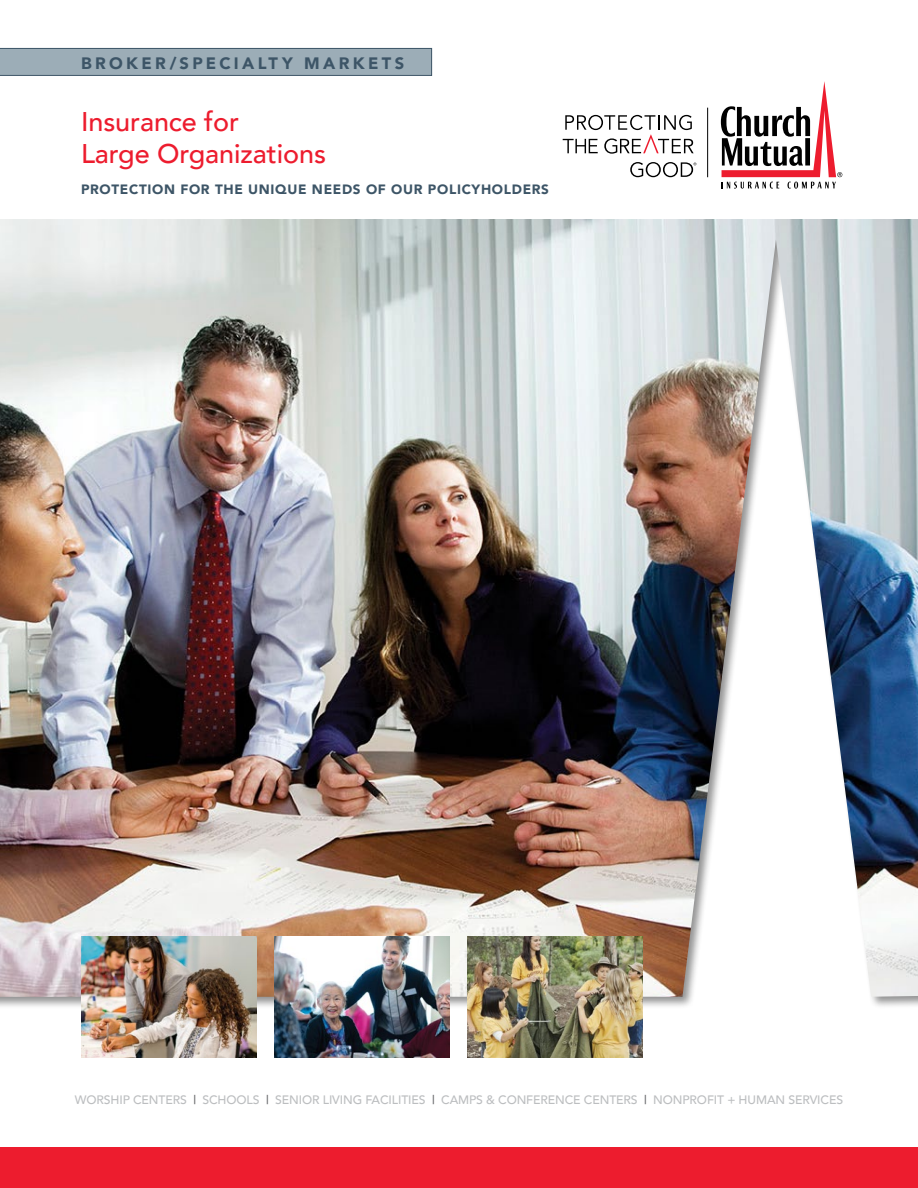
<style>
.page{position:relative;width:918px;height:1188px;background:#fff}
.page>*{position:absolute;margin:0;border:0;box-sizing:border-box;transform-origin:0 0}
.t1{font:500 27px/31.5px "Avenir";letter-spacing:-.005em;color:#ed1c2e}
.t2{font:900 16.5px "Avenir";letter-spacing:.2em;color:#3d5567}
.t3{font:900 13.5px "Avenir";letter-spacing:.05em;color:#3d5567}
.t4{font:500 12.15px "Avenir";letter-spacing:-.01em;color:#bcbec0}
.s1{color:#636466}
</style>
<div class="page">
<img style="left:0;top:219px;width:918px;height:778px">
<div style="left:0;top:1148px;width:918px;height:40px;background:#ed1c2e"></div>
<img style="left:467px;top:936px;width:176px;height:122px">
<img style="left:81px;top:936px;width:175px;height:122px">
<img style="left:274px;top:936px;width:176px;height:122px">
<svg style="left:0;top:48px;width:432px;height:28px;background:#95a7b1"></svg>
<svg style="left:721px;top:81px;width:121px;height:108px"></svg>
<hr style="left:707px;top:108px;width:1px;height:69px;background:#000">
<svg style="left:563px;top:115px;width:131px;height:39px"></svg>
<svg style="left:630px;top:162px;width:66px;height:15px"></svg>
<p class="t2" style="left:81px;top:49px;width:325px">BROKER/SPECIALTY MARKETS</p>
<p class="t1" style="left:81px;top:105px;width:247px">Insurance for<br>Large Organizations</p>
<p class="t3" style="left:81px;top:178px;width:470px">PROTECTION FOR THE UNIQUE NEEDS OF OUR POLICYHOLDERS</p>
<p class="t4" style="left:75px;top:1089px;width:770px">WORSHIP CENTERS <span class="s1">|</span> SCHOOLS <span class="s1">|</span> SENIOR LIVING FACILITIES <span class="s1">|</span> CAMPS &amp; CONFERENCE CENTERS <span class="s1">|</span> NONPROFIT + HUMAN SERVICES</p>
</div>
